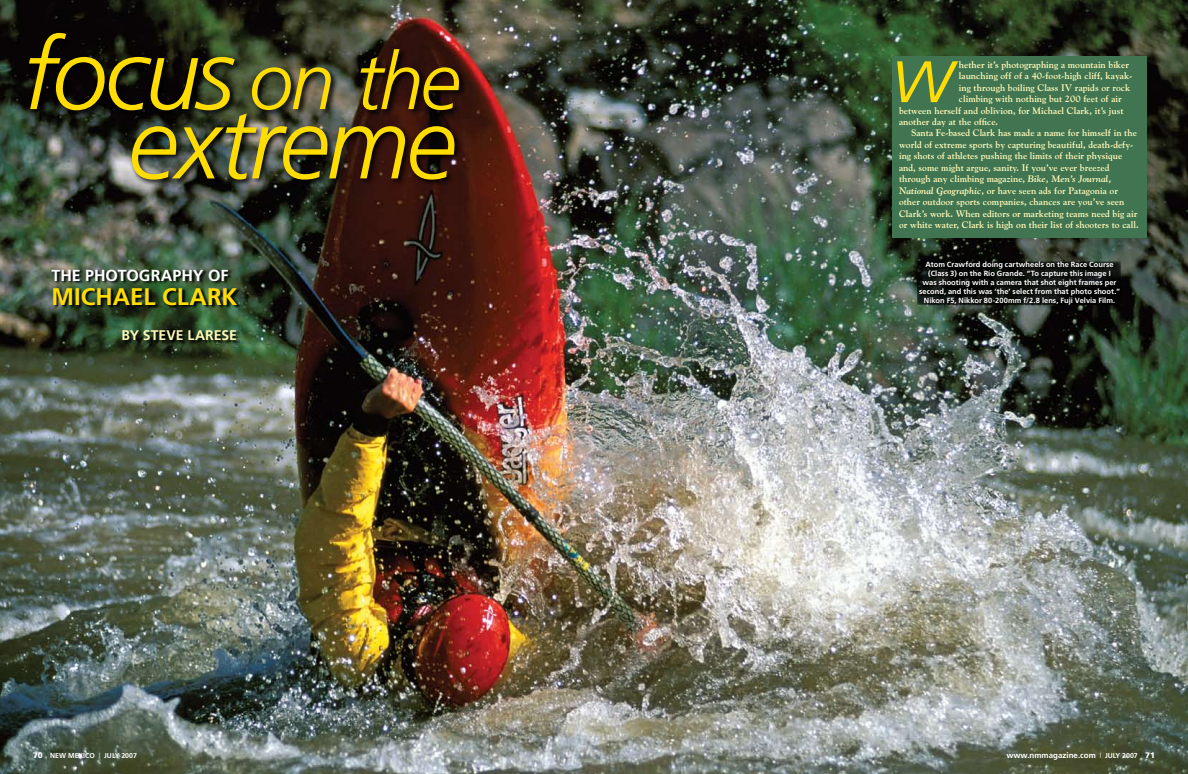
<style>
.page{position:relative;width:1188px;height:774px;background:#fff}
.page>*{position:absolute;margin:0;border:0;box-sizing:border-box;transform-origin:0 0}
.t1{font:italic 300 100px "Frutiger";letter-spacing:-.035em;color:#fd0}
.t2{font:italic 300 80px "Frutiger";color:#fd0}
.t3{font:700 24px "Frutiger";color:#fd0}
.t4{font:700 16px "Frutiger";color:#fff}
.t5{font:700 14px "Frutiger";color:#fff9b8}
.t6{font:700 9.5px "Goudy";color:#fff9b8}
.t7{font:700 8px "Frutiger";color:#fff}
.t8{font:700 7.5px/9px "Frutiger";letter-spacing:.005em;color:#fff;text-align:center}
.t9{font:700 7px "Frutiger";color:#fff}
.s1{font-size:80px}
.s2{font-style:italic}
.s3{font-weight:900;font-size:8px}
.s4{font-weight:300}
.s5{font-weight:300;font-size:7px}
.s6{font-size:7px}
.s7{font-weight:900}
</style>
<div class="page">
<img style="left:0;top:0;width:1188px;height:774px">
<div style="left:892px;top:56px;width:255px;height:181px;background:#417552"></div>
<svg style="left:26px;top:30px;width:443px;height:90px;background:#242017"></svg>
<svg style="left:51px;top:269px;width:190px;height:75px;background:#2a4129"></svg>
<svg style="left:919px;top:261px;width:203px;height:46px;background:#0b0e0c"></svg>
<svg style="left:128px;top:111px;width:336px;height:78px;background:#312b25"></svg>
<h1 class="t1" style="left:23px;top:17px;width:439px">focus <span class="s1">on the</span></h1>
<h1 class="t1" style="left:128px;top:87px;width:330px">extreme</h1>
<h3 class="t4" style="left:51px;top:266px;width:179px">the photography o f</h3>
<h3 class="t3" style="left:51px;top:282px;width:15px">mic</h3>
<h3 class="t3" style="left:96px;top:282px;width:144px">hael clark</h3>
<h3 class="t5" style="left:121px;top:326px;width:117px">BY STEVE LARESE</h3>
<p class="t6" style="left:959px;top:59px;width:172px">hether it’s photographing a mountain biker</p>
<p class="t6" style="left:959px;top:70px;width:175px">launching off of a 40-foot-high cliff, kayak-</p>
<p class="t6" style="left:959px;top:82px;width:173px">ing through boiling Class IV rapids or rock</p>
<p class="t6" style="left:959px;top:93px;width:165px">climbing with nothing but 200 feet of air</p>
<p class="t6" style="left:899px;top:105px;width:226px">between herself and oblivion, for Michael Clark, it’s just</p>
<p class="t6" style="left:899px;top:116px;width:101px">another day at the office.</p>
<p class="t6" style="left:911px;top:128px;width:227px">Santa Fe-based Clark has made a name for himself in the</p>
<p class="t6" style="left:899px;top:139px;width:236px">world of extreme sports by capturing beautiful, death-defy-</p>
<p class="t6" style="left:899px;top:151px;width:225px">ing shots of athletes pushing the limits of their physique</p>
<p class="t6" style="left:899px;top:162px;width:212px">and, some might argue, sanity. If you’ve ever breezed</p>
<p class="t6" style="left:899px;top:174px;width:214px">through any climbing magazine, <span class="s2">Bike, Men’s Journal,</span></p>
<p class="t6" style="left:899px;top:185px;width:221px"><span class="s2">National Geographic</span>, or have seen ads for Patagonia or</p>
<p class="t6" style="left:899px;top:197px;width:227px">other outdoor sports companies, chances are you’ve seen</p>
<p class="t6" style="left:899px;top:208px;width:240px">Clark’s work. When editors or marketing teams need big air</p>
<p class="t6" style="left:899px;top:220px;width:241px">or white water, Clark is high on their list of shooters to call.</p>
<h2 class="t2" style="left:892px;top:29px;width:64px">w</h2>
<p class="t8" style="left:919px;top:260px;width:202px">Atom Crawford doing cartwheels on the Race Course (Class 3) on the Río Grande. “To capture this image I<br>was shooting with a camera that shot eight frames per second, and this was ‘the’ select from that photo shoot.” Nikon F5, Nikkor 80-200mm f/2.8 lens, Fuji Velvia Film.</p>
<p class="t9" style="left:33px;top:751px;width:105px"><span class="s3">70</span> NEW MEXICO <span class="s4">|</span> JULY 2007</p>
<p class="t7" style="left:1006px;top:750px;width:150px">www.nmmagazine.com <span class="s5">|</span> <span class="s6">JULY 2007</span> <span class="s7">71</span></p>
</div>
